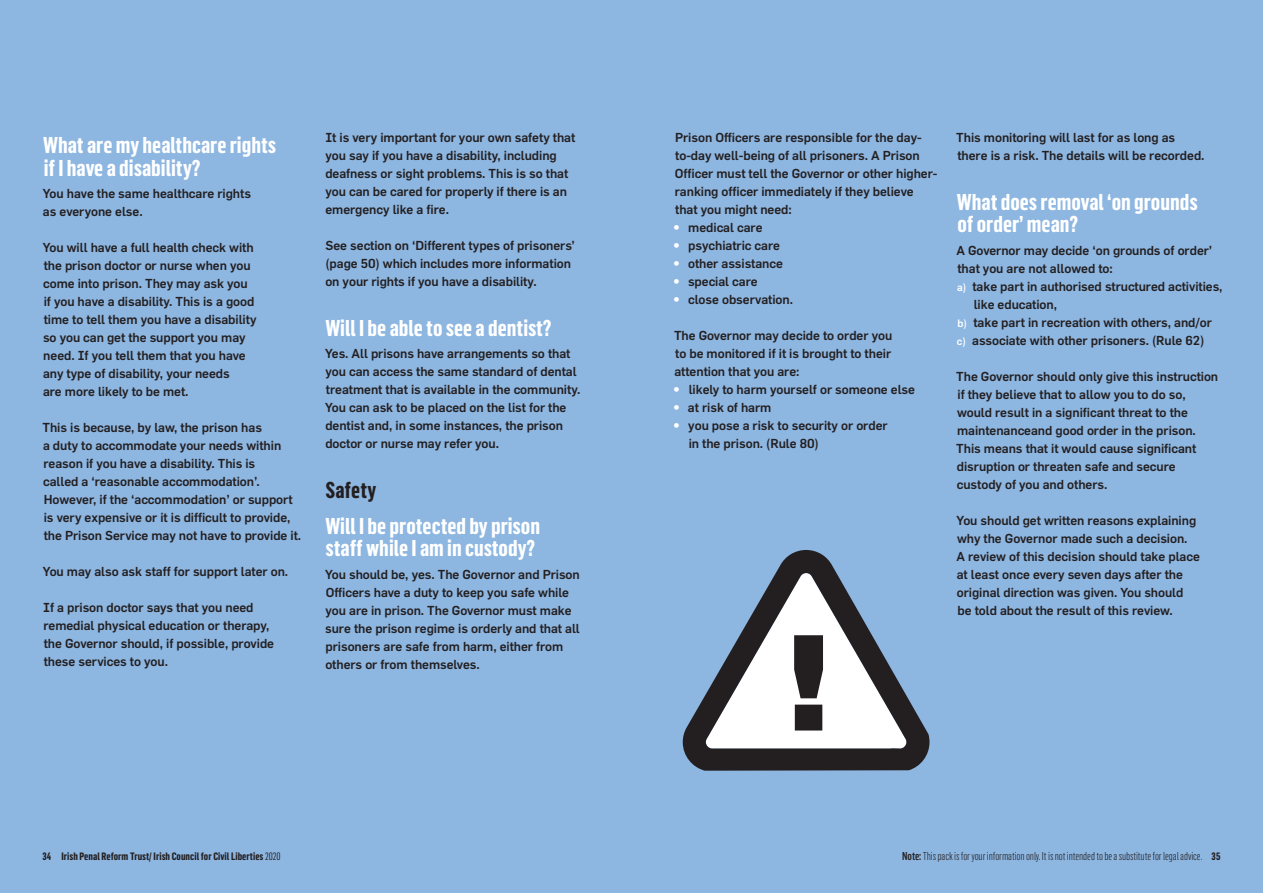
<style>
.page{position:relative;width:1263px;height:893px;background:#8db6e1}
.page>*{position:absolute;margin:0;border:0;box-sizing:border-box;transform-origin:0 0}
.t1{font:700 22.5px/22.5px "Flama Condensed";color:#fff}
.t2{font:700 22.5px "Flama Condensed";color:#231f20}
.t3{font:500 12.75px/18px "Flama";letter-spacing:-.005em;color:#231f20}
.t4{font:300 11.25px "Flama Condensed";letter-spacing:-.01em;color:#231f20}
.t5{font:700 10.5px "Flama Condensed";letter-spacing:.005em;color:#231f20}
.s1{font-weight:900;color:#fff}
.s2{font-size:10.5px;color:#fff}
.s3{font-weight:400}
.s4{font-weight:500}
</style>
<div class="page">
<svg style="left:683px;top:550px;width:246px;height:221px"></svg>
<h1 class="t1" style="left:43px;top:133px;width:234px">What are my healthcare rights if I have a disability?</h1>
<p class="t3" style="left:43px;top:184px;width:210px">You have the same healthcare rights as everyone else.</p>
<p class="t3" style="left:43px;top:238px;width:215px">You will have a full health check with the prison doctor or nurse when you come into prison. They may ask you if you have a disability. This is a good time to tell them you have a disability so you can get the support you may need. If you tell them that you have any type of disability, your needs<br>are more likely to be met.</p>
<p class="t3" style="left:43px;top:418px;width:260px">This is because, by law, the prison has<br>a duty to accommodate your needs within reason if you have a disability. This is<br>called a ‘reasonable accommodation’.<br>However, if the ‘accommodation’ or support is very expensive or it is difficult to provide, the Prison Service may not have to provide it.</p>
<p class="t3" style="left:43px;top:562px;width:247px">You may also ask staff for support later on.</p>
<p class="t3" style="left:43px;top:598px;width:232px">If a prison doctor says that you need remedial physical education or therapy, the Governor should, if possible, provide these services to you.</p>
<p class="t3" style="left:325px;top:128px;width:251px">It is very important for your own safety that you say if you have a disability, including deafness or sight problems. This is so that you can be cared for properly if there is an emergency like a fire.</p>
<p class="t3" style="left:325px;top:236px;width:251px">See section on ‘Different types of prisoners’ (page 50) which includes more information on your rights if you have a disability.</p>
<h1 class="t1" style="left:325px;top:316px;width:228px">Will I be able to see a dentist?</h1>
<p class="t3" style="left:325px;top:344px;width:257px">Yes. All prisons have arrangements so that you can access the same standard of dental treatment that is available in the community.<br>You can ask to be placed on the list for the dentist and, in some instances, the prison doctor or nurse may refer you.</p>
<h1 class="t2" style="left:326px;top:475px;width:52px">Safety</h1>
<h1 class="t1" style="left:325px;top:514px;width:216px">Will I be protected by prison staff while I am in custody?</h1>
<p class="t3" style="left:325px;top:565px;width:256px">You should be, yes. The Governor and Prison Officers have a duty to keep you safe while you are in prison. The Governor must make sure the prison regime is orderly and that all prisoners are safe from harm, either from others or from themselves.</p>
<p class="t3" style="left:675px;top:128px;width:264px">Prison Officers are responsible for the day&shy;to-day well-being of all prisoners. A Prison Officer must tell the Governor or other higher&shy;ranking officer immediately if they believe that you might need:</p>
<p class="t3" style="left:673px;top:218px;width:91px"><span class="s1">•</span> medical care</p>
<p class="t3" style="left:673px;top:236px;width:108px"><span class="s1">•</span> psychiatric care</p>
<p class="t3" style="left:673px;top:254px;width:111px"><span class="s1">•</span> other assistance</p>
<p class="t3" style="left:673px;top:272px;width:86px"><span class="s1">•</span> special care</p>
<p class="t3" style="left:673px;top:290px;width:121px"><span class="s1">•</span> close observation.</p>
<p class="t3" style="left:674px;top:326px;width:220px;text-align:justify">The Governor may decide to order you to be monitored if it is brought to their attention that you are:</p>
<p class="t3" style="left:673px;top:380px;width:243px"><span class="s1">•</span> likely to harm yourself or someone else</p>
<p class="t3" style="left:673px;top:398px;width:100px"><span class="s1">•</span> at risk of harm</p>
<p class="t3" style="left:689px;top:416px;width:200px;text-indent:-15px"><span class="s1">•</span> you pose a risk to security or order in the prison. (Rule 80)</p>
<p class="t3" style="left:956px;top:128px;width:250px">This monitoring will last for as long as there is a risk. The details will be recorded.</p>
<h1 class="t1" style="left:957px;top:190px;width:242px">What does removal ‘on grounds of order’ mean?</h1>
<p class="t3" style="left:956px;top:241px;width:257px">A Governor may decide ‘on grounds of order’</p>
<p class="t3" style="left:957px;top:259px;width:157px">that you are not allowed to:</p>
<p class="t3" style="left:957px;top:277px;width:267px"><span class="s2">a)</span> take part in authorised structured activities,</p>
<p class="t3" style="left:974px;top:295px;width:85px">like education,</p>
<p class="t3" style="left:958px;top:313px;width:256px"><span class="s2">b)</span> take part in recreation with others, and/or</p>
<p class="t3" style="left:957px;top:331px;width:249px"><span class="s2">c)</span> associate with other prisoners. (Rule 62)</p>
<p class="t3" style="left:956px;top:367px;width:263px">The Governor should only give this instruction if they believe that to allow you to do so, would result in a significant threat to the maintenanceand good order in the prison.<br>This means that it would cause significant disruption or threaten safe and secure custody of you and others.</p>
<p class="t3" style="left:956px;top:511px;width:245px">You should get written reasons explaining why the Governor made such a decision.<br>A review of this decision should take place at least once every seven days after the original direction was given. You should be told about the result of this review.</p>
<p class="t5" style="left:61px;top:850px;width:221px">Irish Penal Reform Trust/ Irish Council for Civil Liberties <span class="s3">2020</span></p>
<p class="t4" style="left:902px;top:849px;width:302px"><span class="s4">Note:</span>This pack is for your information only. It is not intended to be a substitute for legal advice.</p>
<p class="t5" style="left:43px;top:850px;width:10px">34</p>
<p class="t5" style="left:1211px;top:850px;width:10px">35</p>
</div>
